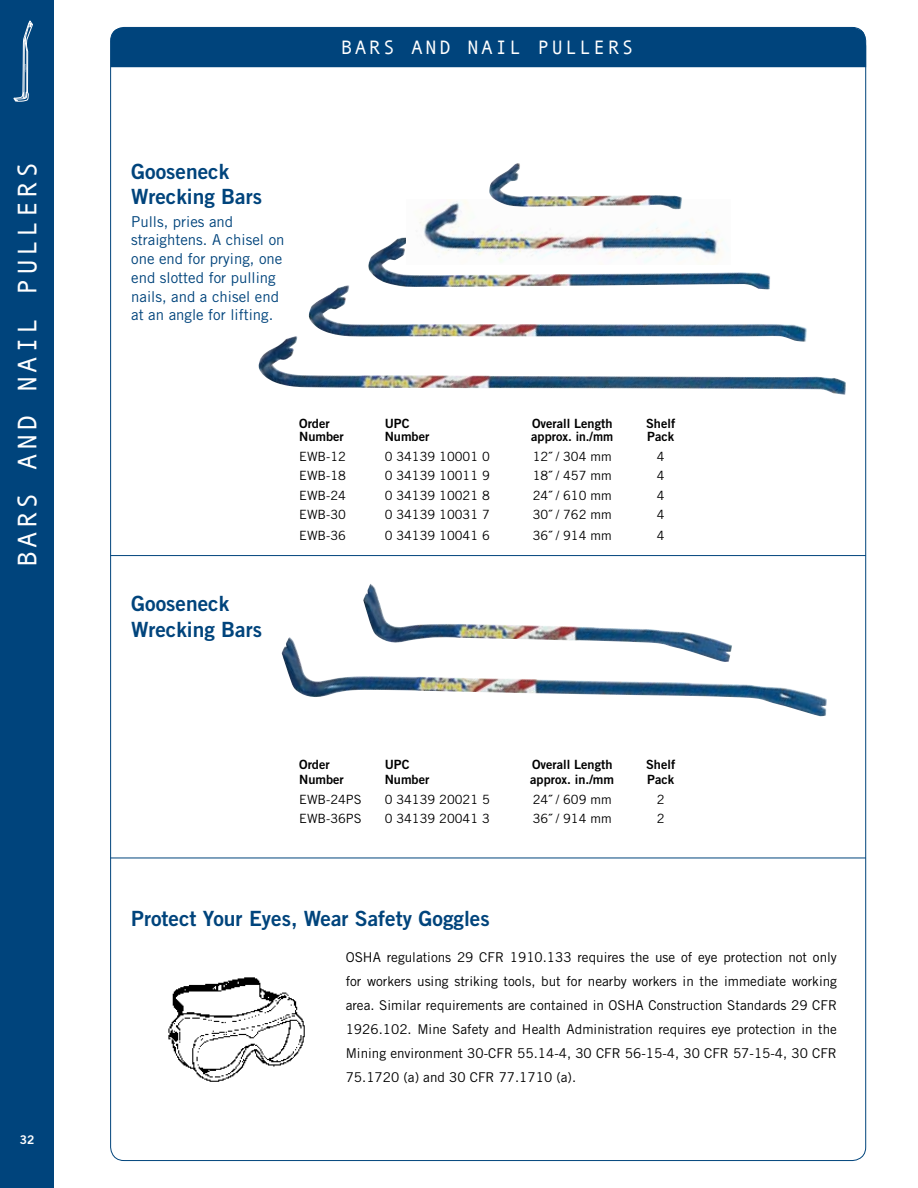
<style>
.page{position:relative;width:918px;height:1188px;background:#fff}
.page>*{position:absolute;margin:0;border:0;box-sizing:border-box;transform-origin:0 0}
.t1{font:27px "Andale Mono";letter-spacing:.12em;color:#fff}
.t2{font:21px/25.2px "Trade Gothic Bold Two";color:#00447c}
.t3{font:19.5px "Andale Mono";letter-spacing:.12em;color:#fff}
.t4{font:15px/18.8px "Trade Gothic";color:#00447c}
.t5{font:13.5px/24px "Trade Gothic";color:#000;text-align:justify}
.t6{font:12.75px "Trade Gothic";color:#000}
.t7{font:12.75px "Trade Gothic Bold Two";color:#000}
.t8{font:12px "Trade Gothic Bold Two";color:#fff}
</style>
<div class="page">
<div style="left:0;top:0;width:54px;height:1188px;background:#00447c"></div>
<svg style="left:13px;top:20px;width:20px;height:82px"></svg>
<div style="left:110px;top:27px;width:756px;height:40px;background:#00447c"></div>
<img style="left:309px;top:285px;width:498px;height:51px">
<img style="left:258px;top:336px;width:588px;height:59px">
<img style="left:368px;top:238px;width:402px;height:51px">
<img style="left:406px;top:199px;width:325px;height:65px">
<img style="left:489px;top:163px;width:193px;height:46px">
<hr style="left:110px;top:555px;width:756px;height:1px;background:#00447c">
<hr style="left:110px;top:858px;width:756px;height:1px;background:#00447c">
<img style="left:282px;top:637px;width:545px;height:79px">
<img style="left:363px;top:584px;width:369px;height:78px">
<img style="left:168px;top:977px;width:137px;height:105px">
<h1 class="t1" style="left:12px;top:567px;width:406px;rotate:-90deg">BARS AND NAIL PULLERS</h1>
<p class="t8" style="left:20px;top:1132px;width:16px">32</p>
<h3 class="t3" style="left:341px;top:37px;width:294px">BARS AND NAIL PULLERS</h3>
<h2 class="t2" style="left:131px;top:159px;width:132px">gooseneck<br>Wrecking Bars</h2>
<p class="t4" style="left:131px;top:212px;width:155px">Pulls, pries and straightens. A chisel on one end for prying, one end slotted for pulling nails, and a chisel end at an angle for lifting.</p>
<h2 class="t2" style="left:131px;top:591px;width:132px">gooseneck<br>Wrecking Bars</h2>
<p class="t7" style="left:299px;top:415px;width:32px">order</p>
<p class="t7" style="left:385px;top:415px;width:26px">UPc</p>
<p class="t7" style="left:532px;top:415px;width:82px">overall length</p>
<p class="t7" style="left:646px;top:415px;width:31px">shelf</p>
<p class="t7" style="left:299px;top:429px;width:46px">number</p>
<p class="t7" style="left:385px;top:429px;width:46px">number</p>
<p class="t7" style="left:531px;top:429px;width:83px">approx. in./mm</p>
<p class="t7" style="left:647px;top:429px;width:28px">Pack</p>
<p class="t6" style="left:299px;top:448px;width:48px">EWB-12</p>
<p class="t6" style="left:385px;top:448px;width:107px">0 34139 10001 0</p>
<p class="t6" style="left:533px;top:448px;width:80px">12˝ / 304 mm</p>
<p class="t6" style="left:657px;top:448px;width:9px">4</p>
<p class="t6" style="left:299px;top:468px;width:48px">EWB-18</p>
<p class="t6" style="left:385px;top:468px;width:107px">0 34139 10011 9</p>
<p class="t6" style="left:533px;top:468px;width:80px">18˝ / 457 mm</p>
<p class="t6" style="left:657px;top:468px;width:9px">4</p>
<p class="t6" style="left:299px;top:487px;width:48px">EWB-24</p>
<p class="t6" style="left:385px;top:487px;width:107px">0 34139 10021 8</p>
<p class="t6" style="left:533px;top:487px;width:80px">24˝ / 610 mm</p>
<p class="t6" style="left:657px;top:487px;width:9px">4</p>
<p class="t6" style="left:299px;top:507px;width:48px">EWB-30</p>
<p class="t6" style="left:385px;top:507px;width:107px">0 34139 10031 7</p>
<p class="t6" style="left:533px;top:507px;width:80px">30˝ / 762 mm</p>
<p class="t6" style="left:657px;top:507px;width:9px">4</p>
<p class="t6" style="left:299px;top:528px;width:48px">EWB-36</p>
<p class="t6" style="left:385px;top:528px;width:107px">0 34139 10041 6</p>
<p class="t6" style="left:533px;top:528px;width:80px">36˝ / 914 mm</p>
<p class="t6" style="left:657px;top:528px;width:9px">4</p>
<p class="t7" style="left:299px;top:757px;width:32px">order</p>
<p class="t7" style="left:385px;top:757px;width:26px">UPc</p>
<p class="t7" style="left:532px;top:757px;width:82px">overall length</p>
<p class="t7" style="left:646px;top:757px;width:31px">shelf</p>
<p class="t7" style="left:299px;top:772px;width:46px">number</p>
<p class="t7" style="left:385px;top:772px;width:46px">number</p>
<p class="t7" style="left:530px;top:772px;width:85px">approx. in./mm</p>
<p class="t7" style="left:647px;top:772px;width:28px">Pack</p>
<p class="t6" style="left:299px;top:792px;width:64px">EWB-24PS</p>
<p class="t6" style="left:385px;top:792px;width:107px">0 34139 20021 5</p>
<p class="t6" style="left:533px;top:792px;width:80px">24˝ / 609 mm</p>
<p class="t6" style="left:657px;top:792px;width:9px">2</p>
<p class="t6" style="left:299px;top:811px;width:64px">EWB-36PS</p>
<p class="t6" style="left:385px;top:811px;width:107px">0 34139 20041 3</p>
<p class="t6" style="left:533px;top:811px;width:80px">36˝ / 914 mm</p>
<p class="t6" style="left:657px;top:811px;width:9px">2</p>
<h2 class="t2" style="left:131px;top:906px;width:360px">Protect Your eyes, Wear safety goggles</h2>
<p class="t5" style="left:346px;top:945px;width:493px">OSHA regulations 29 CFR 1910.133 requires the use of eye protection not only for workers using striking tools, but for nearby workers in the immediate working area. Similar requirements are contained in OSHA Construction Standards 29 CFR 1926.102. Mine Safety and Health Administration requires eye protection in the Mining environment 30-CFR 55.14-4, 30 CFR 56-15-4, 30 CFR 57-15-4, 30 CFR 75.1720 (a) and 30 CFR 77.1710 (a).</p>
</div>
